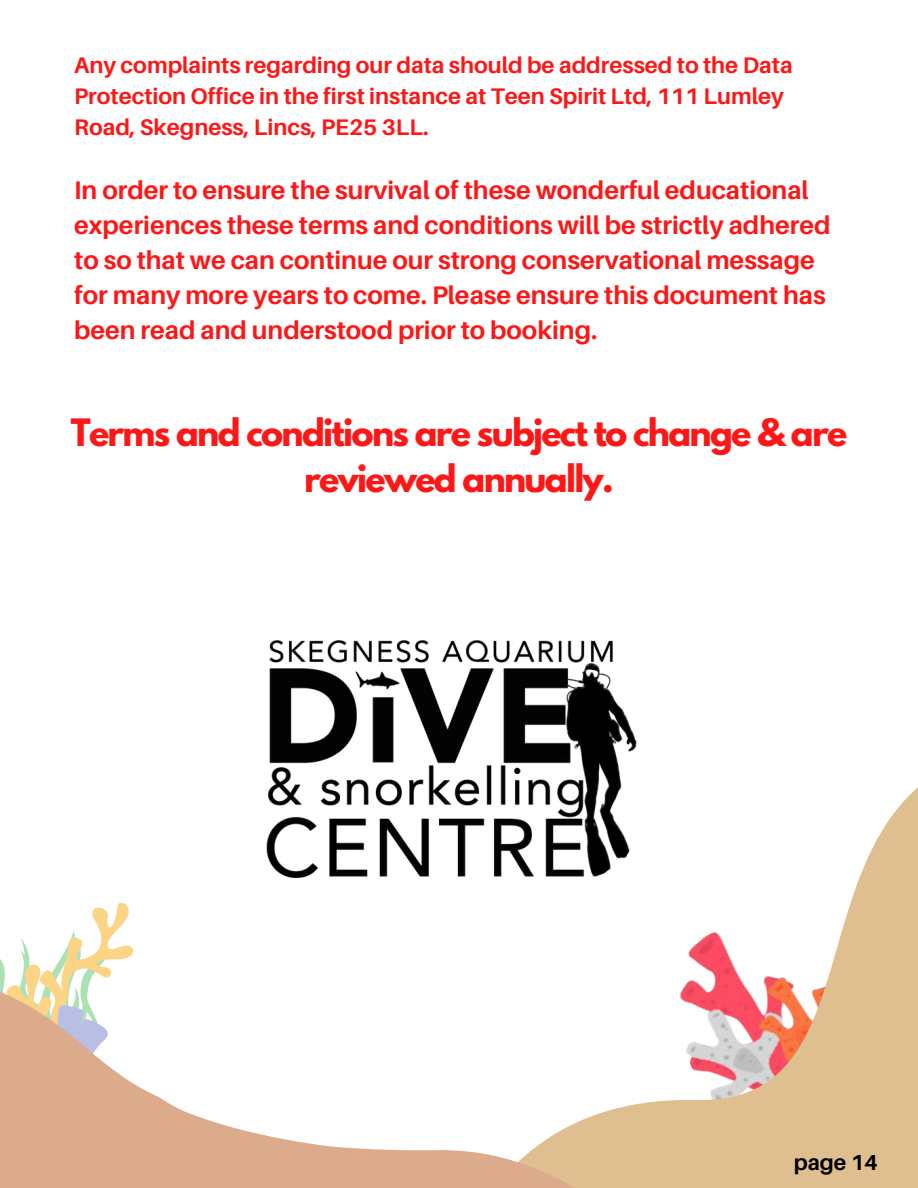
<style>
.page{position:relative;width:918px;height:1188px;background:#fff}
.page>*{position:absolute;margin:0;border:0;box-sizing:border-box;transform-origin:0 0}
.t1{font:700 33.45px/46.5px "League Spartan";letter-spacing:-.05em;color:#ff1616;text-align:center}
.t2{font:700 25.35px/35px "Aileron";color:#ff1616}
.t3{font:700 22.65px/30.8px "Aileron";color:#ff1616}
.t4{font:700 21.75px "Aileron";color:#000}
</style>
<div class="page">
<svg style="left:691px;top:787px;width:227px;height:401px;fill:#dfbf8f"></svg>
<svg style="left:0;top:903px;width:133px;height:68px"></svg>
<svg style="left:0;top:971px;width:691px;height:217px"></svg>
<img style="left:144px;top:640px;width:628px;height:348px">
<p class="t3" style="left:74px;top:49px;width:720px">Any complaints regarding our data should be addressed to the Data<br>Protection Office in the first instance at Teen Spirit Ltd, 111 Lumley<br>Road, Skegness, Lincs, PE25 3LL.</p>
<p class="t2" style="left:74px;top:172px;width:758px">In order to ensure the survival of these wonderful educational experiences these terms and conditions will be strictly adhered to so that we can continue our strong conservational message for many more years to come. Please ensure this document has been read and understood prior to booking.</p>
<h1 class="t1" style="left:71px;top:413px;width:778px">Terms and conditions are subject to change &amp; are reviewed annually.</h1>
<p class="t4" style="left:794px;top:1149px;width:86px">page 14</p>
</div>
